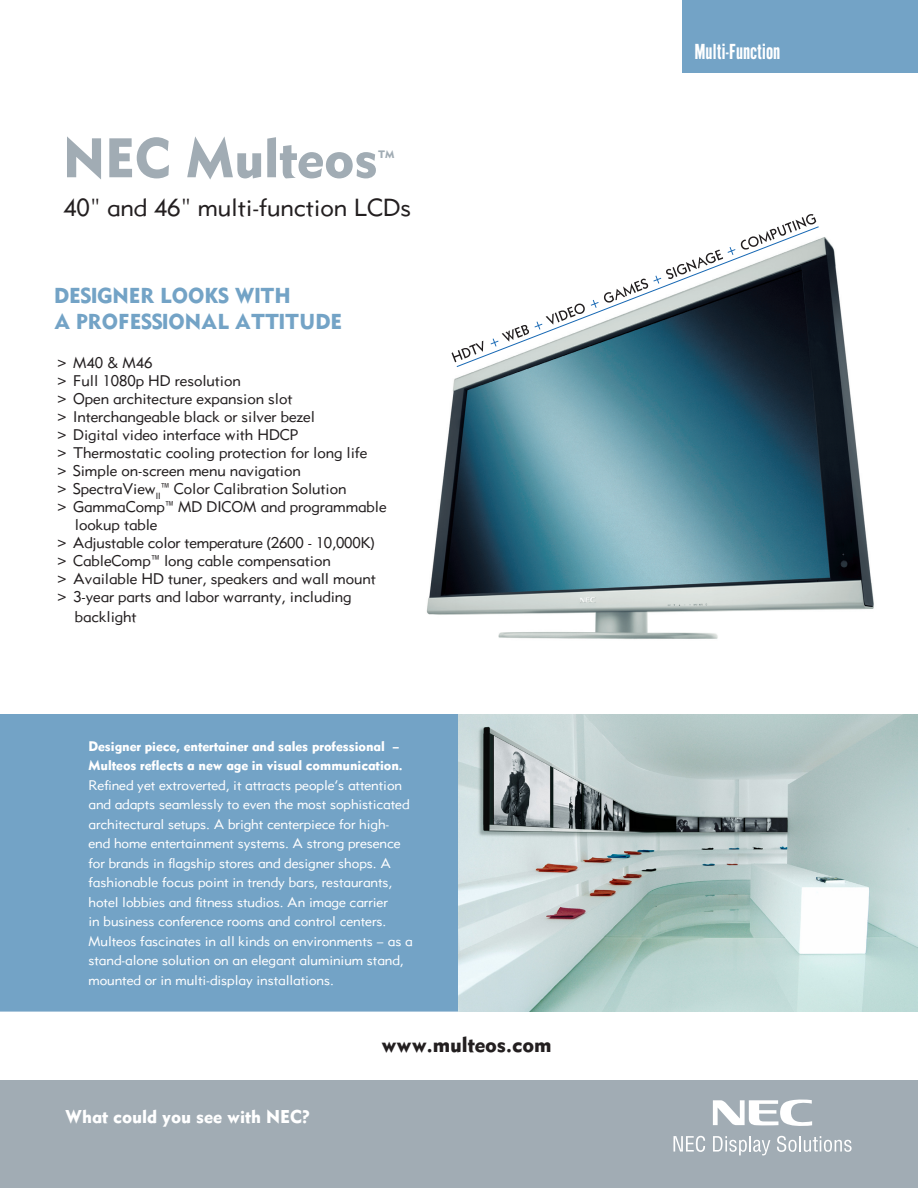
<style>
.page{position:relative;width:918px;height:1188px;background:#fff}
.page>*{position:absolute;margin:0;border:0;box-sizing:border-box;transform-origin:0 0}
.t1{font:54px "AT Gothic No 3";color:#a1acb4}
.t2{font:24px "AT Gothic No 2";color:#231f20}
.t3{font:21px/25.2px "AT Gothic No 3";color:#73a3c6}
.t4{font:21px "AT Gothic No 3";color:#231f20}
.t5{font:21px "AT Gothic No 1";color:#fff}
.t6{font:18px "AT Gothic No 3";color:#fff}
.t7{font:15px/18px "AT Gothic No 2";color:#231f20}
.t8{font:13.5px/19.5px "AT Gothic No 2";color:#fff}
.t9{font:10.5px "AT Gothic No 3";color:#a1acb4}
.s1{font-family:"AT Gothic No 3"}
</style>
<div class="page">
<div style="left:1px;top:715px;width:457px;height:296px;background:#73a3c6"></div>
<div style="left:0;top:714px;width:459px;height:298px;border:2px solid #73a3c6"></div>
<img style="left:426px;top:221px;width:448px;height:418px">
<div style="left:683px;top:0;width:235px;height:72px;background:#73a3c6"></div>
<div style="left:0;top:1080px;width:918px;height:108px;background:#a1acb4"></div>
<svg style="left:713px;top:1100px;width:99px;height:26px"></svg>
<svg style="left:674px;top:1136px;width:31px;height:16px"></svg>
<svg style="left:713px;top:1136px;width:57px;height:19px"></svg>
<svg style="left:777px;top:1136px;width:75px;height:16px"></svg>
<img style="left:459px;top:714px;width:459px;height:297px">
<svg style="left:452px;top:341px;width:4px;height:21px"></svg>
<svg style="left:741px;top:214px;width:75px;height:12px"></svg>
<svg style="left:456px;top:226px;width:364px;height:142px"></svg>
<p class="t1" style="left:63px;top:125px;width:317px">NEC Multeos</p>
<p class="t9" style="left:378px;top:148px;width:18px">TM</p>
<p class="t2" style="left:63px;top:192px;width:350px">40" and 46" multi-function LCDs</p>
<p class="t3" style="left:54px;top:283px;width:290px">DESIGNER LOOKS WITH<br>A PROFESSIONAL ATTITUDE</p>
<p class="t7" style="left:54px;top:354px;width:100px">&gt; M40 &amp; M46</p>
<p class="t7" style="left:54px;top:372px;width:188px">&gt; Full 1080p HD resolution</p>
<p class="t7" style="left:54px;top:390px;width:240px">&gt; Open architecture expansion slot</p>
<p class="t7" style="left:54px;top:408px;width:262px">&gt; Interchangeable black or silver bezel</p>
<p class="t7" style="left:54px;top:426px;width:246px">&gt; Digital video interface with HDCP</p>
<p class="t7" style="left:54px;top:444px;width:315px">&gt; Thermostatic cooling protection for long life</p>
<p class="t7" style="left:54px;top:462px;width:248px">&gt; Simple on-screen menu navigation</p>
<p class="t7" style="left:54px;top:480px;width:294px">&gt; SpectraView<sub>II</sub>™ Color Calibration Solution</p>
<p class="t7" style="left:75px;top:498px;width:313px;text-indent:-21px">&gt; GammaComp™ MD DICOM and programmable lookup table</p>
<p class="t7" style="left:54px;top:534px;width:322px">&gt; Adjustable color temperature (2600 - 10,000K)</p>
<p class="t7" style="left:54px;top:552px;width:278px">&gt; CableComp™ long cable compensation</p>
<p class="t7" style="left:54px;top:570px;width:323px">&gt; Available HD tuner, speakers and wall mount</p>
<p class="t7" style="left:75px;top:587px;width:278px;line-height:19.8px;text-indent:-21px">&gt; 3-year parts and labor warranty, including backlight</p>
<p class="t8" style="left:88px;top:736px;width:326px"><span class="s1">Designer piece, entertainer and sales professional – Multeos reflects a new age in visual communication.<br></span>Refined yet extroverted, it attracts people’s attention and adapts seamlessly to even the most sophisticated architectural setups. A bright centerpiece for high&shy;end home entertainment systems. A strong presence for brands in flagship stores and designer shops. A fashionable focus point in trendy bars, restaurants, hotel lobbies and fitness studios. An image carrier<br>in business conference rooms and control centers.<br>Multeos fascinates in all kinds on environments – as a stand-alone solution on an elegant aluminium stand, mounted or in multi-display installations.</p>
<p class="t6" style="left:65px;top:1106px;width:247px">What could you see with NEC?</p>
<p class="t4" style="left:381px;top:1031px;width:172px">www.multeos.com</p>
<p class="t5" style="left:695px;top:39px;width:87px">Multi-Function</p>
</div>
